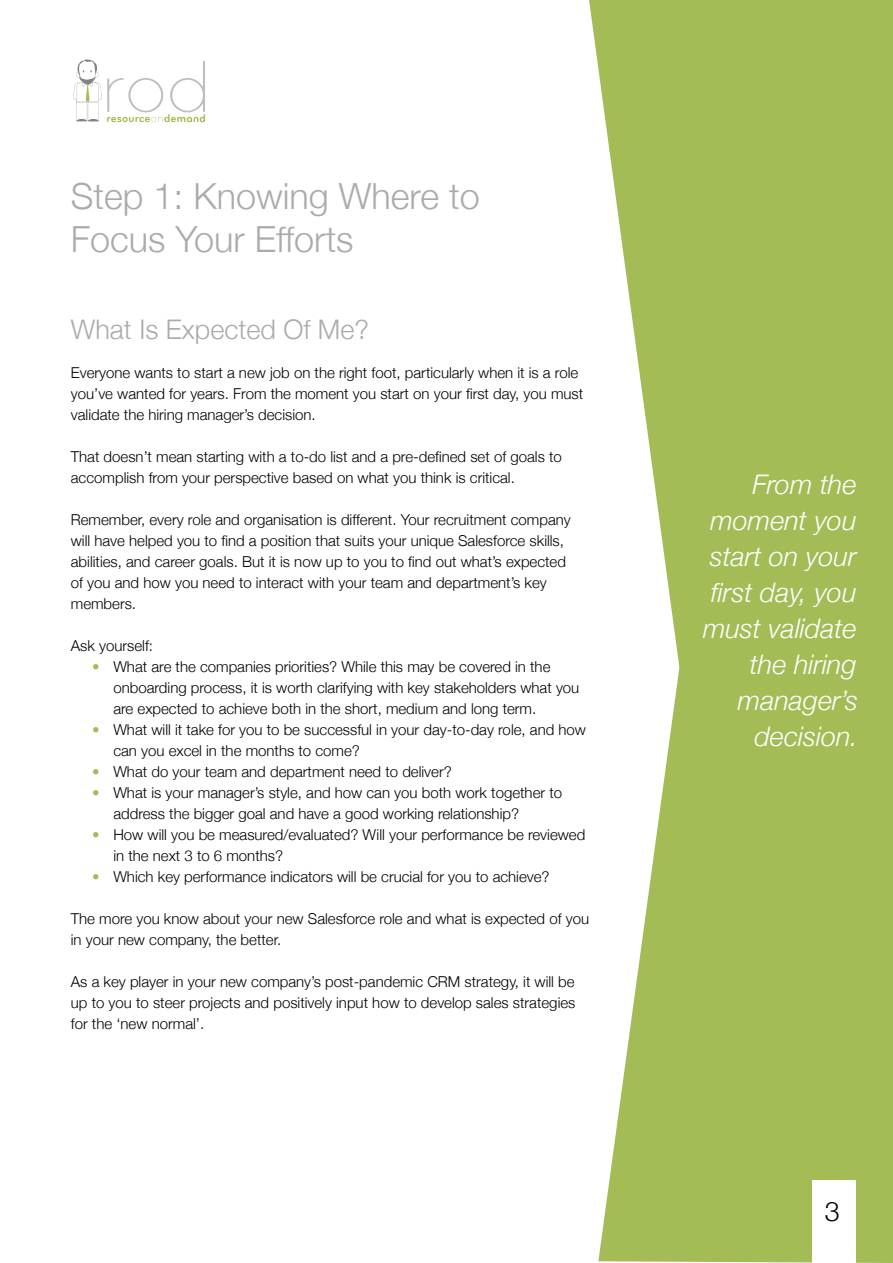
<style>
.page{position:relative;width:893px;height:1263px;background:#fff}
.page>*{position:absolute;margin:0;border:0;box-sizing:border-box;transform-origin:0 0}
.t1{font:300 36px/43.2px "Helvetica Neue";color:#a9abae}
.t2{font:italic 300 27px/36px "Helvetica Neue";color:#fff;text-align:right}
.t3{font:300 27px "Helvetica Neue";color:#a9abae}
.t4{font:300 27px "Helvetica Neue";color:#000}
.t5{font:300 15px/21px "Helvetica Neue";color:#000}
.s1{color:#a4bc56}
</style>
<div class="page">
<svg style="left:598px;top:668px;width:295px;height:595px;background:#b1c56e"></svg>
<div style="left:812px;top:1181px;width:44px;height:82px;background:#fff"></div>
<svg style="left:589px;top:0;width:304px;height:668px;background:#b1c66f"></svg>
<svg style="left:73px;top:60px;width:132px;height:62px"></svg>
<h1 class="t1" style="left:71px;top:173px;width:410px">Step 1: Knowing Where to<br>Focus Your Efforts</h1>
<h2 class="t3" style="left:71px;top:307px;width:300px">What Is Expected Of Me?</h2>
<p class="t5" style="left:71px;top:361px;width:514px">Everyone wants to start a new job on the right foot, particularly when it is a role you’ve wanted for years. From the moment you start on your first day, you must validate the hiring manager’s decision.</p>
<p class="t5" style="left:71px;top:445px;width:492px">That doesn’t mean starting with a to-do list and a pre-defined set of goals to accomplish from your perspective based on what you think is critical.</p>
<p class="t5" style="left:71px;top:508px;width:501px">Remember, every role and organisation is different. Your recruitment company will have helped you to find a position that suits your unique Salesforce skills, abilities, and career goals. But it is now up to you to find out what’s expected of you and how you need to interact with your team and department’s key members.</p>
<p class="t5" style="left:71px;top:634px;width:84px">Ask yourself:</p>
<p class="t5" style="left:113px;top:655px;width:467px;text-indent:-21px"><span class="s1">•</span> What are the companies priorities? While this may be covered in the onboarding process, it is worth clarifying with key stakeholders what you are expected to achieve both in the short, medium and long term.</p>
<p class="t5" style="left:113px;top:718px;width:474px;text-indent:-21px"><span class="s1">•</span> What will it take for you to be successful in your day-to-day role, and how can you excel in the months to come?</p>
<p class="t5" style="left:92px;top:760px;width:361px"><span class="s1">•</span> What do your team and department need to deliver?</p>
<p class="t5" style="left:113px;top:781px;width:450px;text-indent:-21px"><span class="s1">•</span> What is your manager’s style, and how can you both work together to address the bigger goal and have a good working relationship?</p>
<p class="t5" style="left:113px;top:823px;width:473px;text-indent:-21px"><span class="s1">•</span> How will you be measured/evaluated? Will your performance be reviewed in the next 3 to 6 months?</p>
<p class="t5" style="left:92px;top:865px;width:459px"><span class="s1">•</span> Which key performance indicators will be crucial for you to achieve?</p>
<p class="t5" style="left:71px;top:907px;width:520px">The more you know about your new Salesforce role and what is expected of you in your new company, the better.</p>
<p class="t5" style="left:71px;top:970px;width:506px;text-align:justify">As a key player in your new company’s post-pandemic CRM strategy, it will be up to you to steer projects and positively input how to develop sales strategies for the ‘new normal’.</p>
<h2 class="t2" style="left:703px;top:465px;width:157px">From the moment you start on your first day, you must validate the hiring manager’s decision.</h2>
<h2 class="t4" style="left:825px;top:1190px;width:17px">3</h2>
</div>
